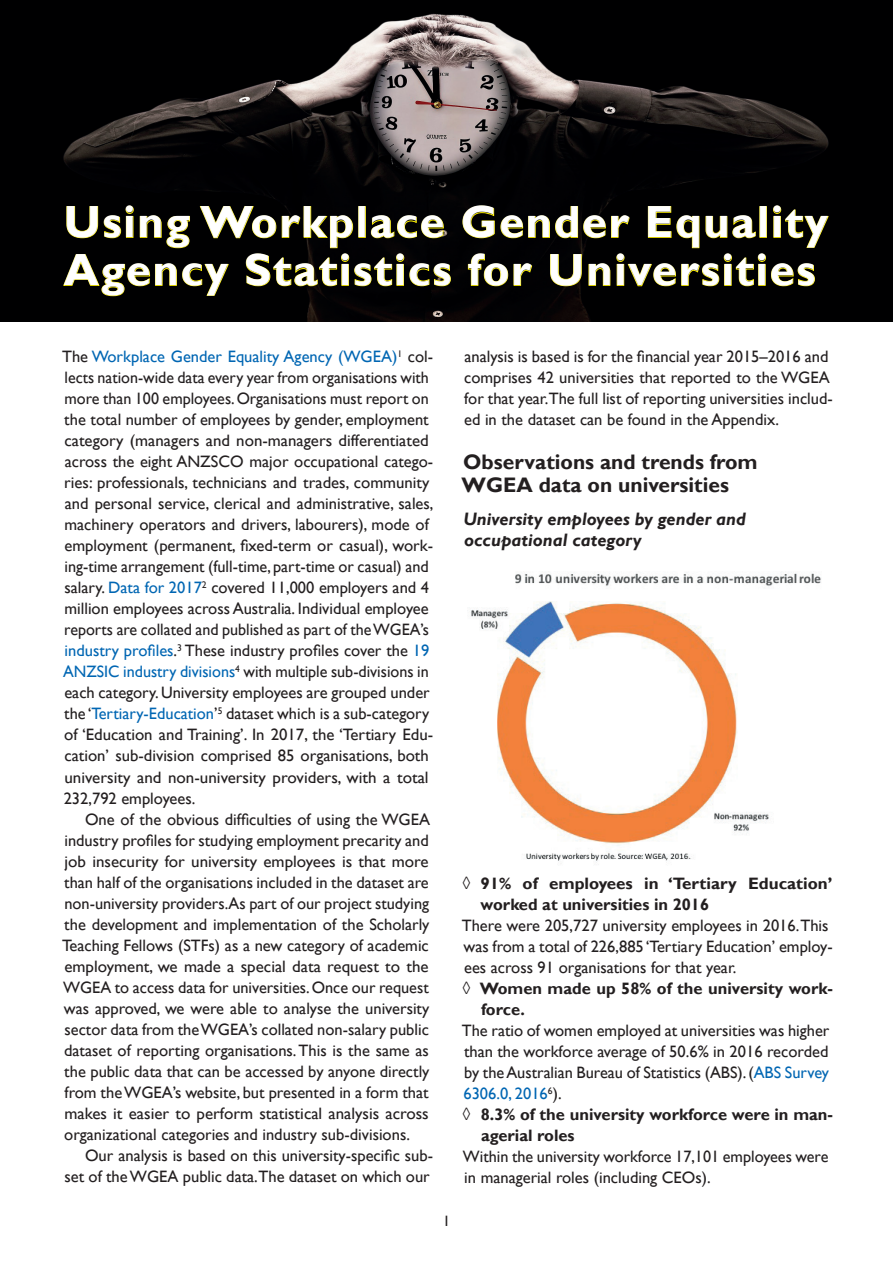
<style>
.page{position:relative;width:893px;height:1263px;background:#fff}
.page>*{position:absolute;margin:0;border:0;box-sizing:border-box;transform-origin:0 0}
.t1{font:700 45px/48px "Gill Sans";letter-spacing:.04em;color:#fff}
.t2{font:700 21px/22.5px "Gill Sans";color:#231f20}
.t3{font:italic 700 18px/21px "Gill Sans";color:#231f20}
.t4{font:16.5px/21px "Gill Sans";color:#231f20}
.t5{font:700 16.5px/21px "Gill Sans";color:#231f20}
.t6{font:16.5px "Gill Sans";color:#0166b3}
.t7{font:15px "Gill Sans";color:#231f20}
.s1{color:#0166b3}
.s2{font-weight:400}
.s3{color:#231f20}
</style>
<div class="page">
<img style="left:0;top:0;width:893px;height:321px">
<svg style="left:63px;top:205px;width:388px;height:91px;background:#181702"></svg>
<svg style="left:462px;top:205px;width:367px;height:82px;background:#1b1901"></svg>
<img style="left:471px;top:572px;width:350px;height:289px">
<h1 class="t1" style="left:64px;top:199px;width:766px">Using Workplace Gender Equality<br>Agency Statistics for Universities</h1>
<p class="t4" style="left:62px;top:347px;width:373px">The <span class="s1">Workplace Gender Equality Agency (WGEA)</span><sup>1</sup> col&shy;lects nation-wide data every year from organisations with more than 100 employees. Organisations must report on the total number of employees by gender, employment category (managers and non-managers differentiated across the eight ANZSCO major occupational catego&shy;ries: professionals, technicians and trades, community and personal service, clerical and administrative, sales, machinery operators and drivers, labourers), mode of employment (permanent, fixed-term or casual), work&shy;ing-time arrangement (full-time, part-time or casual) and salary. <span class="s1">Data for 2017</span><sup>2</sup> covered 11,000 employers and 4 million employees across Australia. Individual employee reports are collated and published as part of the WGEA’s <span class="s1">industry profiles</span>.<sup>3</sup> These industry profiles cover the <span class="s1">19<br>ANZSIC industry divisions</span><sup>4</sup> with multiple sub-divisions in each category. University employees are grouped under the ‘<span class="s1">Tertiary-Education</span>’<sup>5</sup> dataset which is a sub-category of ‘Education and Training’. In 2017, the ‘Tertiary Edu&shy;cation’ sub-division comprised 85 organisations, both university and non-university providers, with a total 232,792 employees.</p>
<p class="t4" style="left:62px;top:809px;width:369px;text-align:justify;text-indent:23px">One of the obvious difficulties of using the WGEA industry profiles for studying employment precarity and job insecurity for university employees is that more than half of the organisations included in the dataset are non-university providers.As part of our project studying the development and implementation of the Scholarly Teaching Fellows (STFs) as a new category of academic employment, we made a special data request to the WGEA to access data for universities. Once our request was approved, we were able to analyse the university sector data from the WGEA’s collated non-salary public dataset of reporting organisations. This is the same as the public data that can be accessed by anyone directly from the WGEA’s website, but presented in a form that makes it easier to perform statistical analysis across organizational categories and industry sub-divisions.</p>
<p class="t4" style="left:65px;top:1145px;width:370px;text-align:right">Our analysis is based on this university-specific sub&shy;set of the WGEA public data.The dataset on which our</p>
<p class="t7" style="left:443px;top:1212px;width:9px">1</p>
<p class="t4" style="left:464px;top:347px;width:370px">analysis is based is for the financial year 2015–2016 and comprises 42 universities that reported to the WGEA for that year.The full list of reporting universities includ&shy;ed in the dataset can be found in the Appendix.</p>
<p class="t2" style="left:462px;top:451px;width:298px">Observations and trends from<br>WGEA data on universities</p>
<p class="t3" style="left:463px;top:509px;width:284px">University employees by gender and occupational category</p>
<p class="t5" style="left:481px;top:873px;width:353px;text-indent:-18px"><span class="s2">◊</span> 91% of employees in ‘Tertiary Education’ worked at universities in 2016</p>
<p class="t4" style="left:462px;top:915px;width:368px">There were 205,727 university employees in 2016.This</p>
<p class="t4" style="left:464px;top:936px;width:371px">was from a total of 226,885 ‘Tertiary Education’ employ-</p>
<p class="t4" style="left:464px;top:957px;width:274px">ees across 91 organisations for that year.</p>
<p class="t5" style="left:463px;top:978px;width:372px"><span class="s2">◊</span> Women made up 58% of the university work-</p>
<p class="t5" style="left:481px;top:999px;width:45px">force.</p>
<p class="t4" style="left:462px;top:1020px;width:369px">The ratio of women employed at universities was higher</p>
<p class="t4" style="left:464px;top:1041px;width:366px">than the workforce average of 50.6% in 2016 recorded</p>
<p class="t4" style="left:464px;top:1062px;width:366px">by the Australian Bureau of Statistics (ABS). (<span class="s1">ABS Survey</span></p>
<p class="t6" style="left:463px;top:1084px;width:100px">6306.0, 2016<sup>6</sup><span class="s3">).</span></p>
<p class="t5" style="left:463px;top:1104px;width:372px"><span class="s2">◊</span> 8.3% of the university workforce were in man-</p>
<p class="t5" style="left:481px;top:1125px;width:95px">agerial roles</p>
<p class="t4" style="left:463px;top:1146px;width:367px">Within the university workforce 17,101 employees were in managerial roles (including CEOs).</p>
</div>
